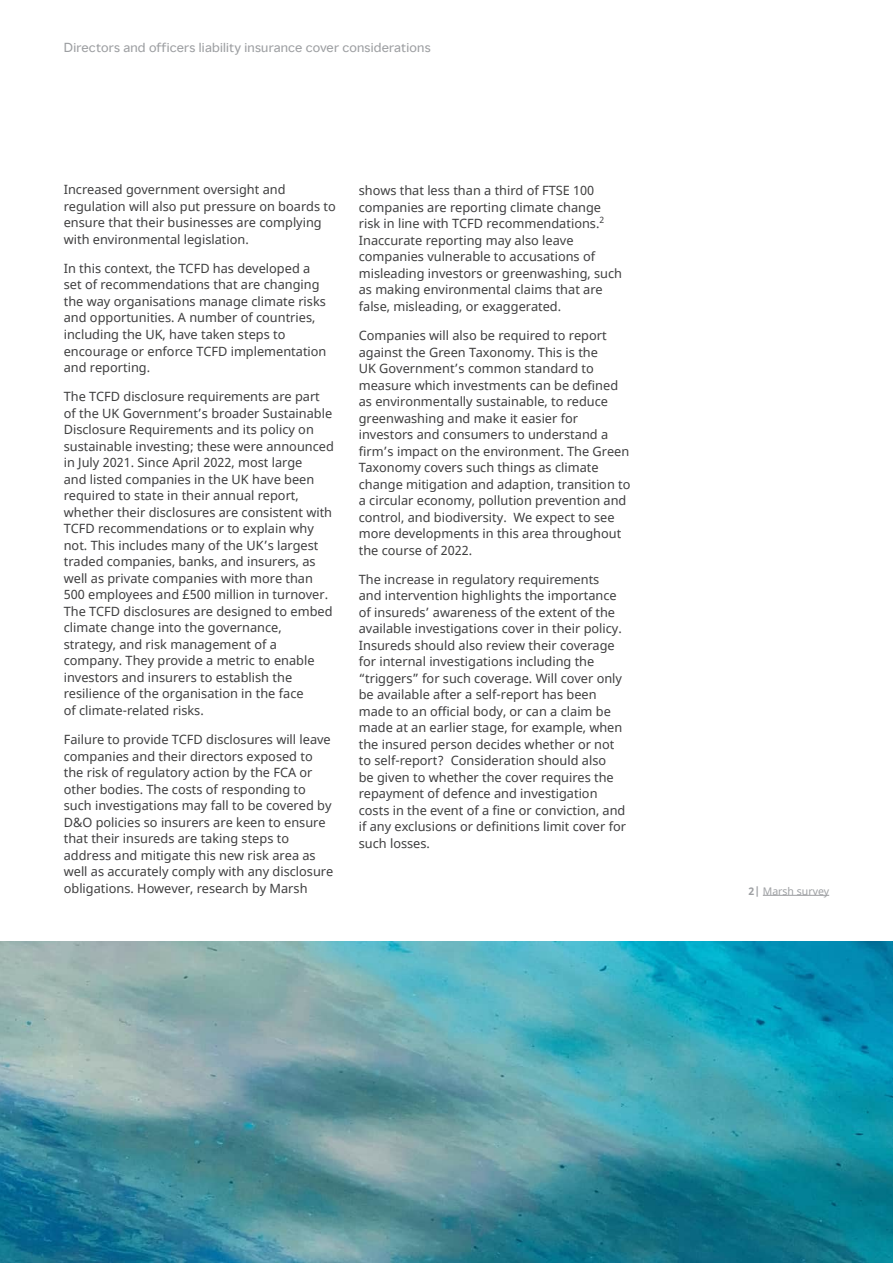
<style>
.page{position:relative;width:893px;height:1263px;background:#fff}
.page>*{position:absolute;margin:0;border:0;box-sizing:border-box;transform-origin:0 0}
.Body__8_5_11{font:12.75px/16.5px "Noto Sans";color:#3e3e3f}
.t1{font:12px "MMC Display";letter-spacing:.02em;color:#9d9fa2}
.Body_Footnote__7_8{font:10.5px "Noto Sans";color:#9d9fa2}
.s1{font-weight:700}
</style>
<div class="page">
<img style="left:0;top:942px;width:893px;height:321px">
<hr style="left:763px;top:895px;width:66px;height:1px;background:#9d9fa2">
<p class="t1" style="left:64px;top:39px;width:368px">Directors and officers liability insurance cover considerations</p>
<p class="Body__8_5_11" style="left:64px;top:182px;width:273px">Increased government oversight and regulation will also put pressure on boards to ensure that their businesses are complying with environmental legislation.</p>
<p class="Body__8_5_11" style="left:64px;top:261px;width:264px">In this context, the TCFD has developed a set of recommendations that are changing the way organisations manage climate risks and opportunities. A number of countries, including the UK, have taken steps to encourage or enforce TCFD implementation and reporting.</p>
<p class="Body__8_5_11" style="left:64px;top:389px;width:272px">The TCFD disclosure requirements are part of the UK Government’s broader Sustainable Disclosure Requirements and its policy on sustainable investing; these were announced in July 2021. Since April 2022, most large<br>and listed companies in the UK have been required to state in their annual report, whether their disclosures are consistent with TCFD recommendations or to explain why not. This includes many of the UK’s largest traded companies, banks, and insurers, as well as private companies with more than 500 employees and £500 million in turnover.<br>The TCFD disclosures are designed to embed climate change into the governance, strategy, and risk management of a company. They provide a metric to enable investors and insurers to establish the resilience of the organisation in the face<br>of climate-related risks.</p>
<p class="Body__8_5_11" style="left:64px;top:732px;width:271px">Failure to provide TCFD disclosures will leave companies and their directors exposed to the risk of regulatory action by the FCA or other bodies. The costs of responding to such investigations may fall to be covered by D&amp;O policies so insurers are keen to ensure that their insureds are taking steps to address and mitigate this new risk area as well as accurately comply with any disclosure obligations. However, research by Marsh</p>
<p class="Body__8_5_11" style="left:359px;top:183px;width:265px">shows that less than a third of FTSE 100 companies are reporting climate change risk in line with TCFD recommendations.<sup>2<br></sup>Inaccurate reporting may also leave companies vulnerable to accusations of misleading investors or greenwashing, such as making environmental claims that are false, misleading, or exaggerated.</p>
<p class="Body__8_5_11" style="left:359px;top:328px;width:273px">Companies will also be required to report against the Green Taxonomy. This is the<br>UK Government’s common standard to measure which investments can be defined as environmentally sustainable, to reduce greenwashing and make it easier for investors and consumers to understand a firm’s impact on the environment. The Green Taxonomy covers such things as climate change mitigation and adaption, transition to a circular economy, pollution prevention and control, and biodiversity. We expect to see more developments in this area throughout the course of 2022.</p>
<p class="Body__8_5_11" style="left:359px;top:571px;width:269px">The increase in regulatory requirements<br>and intervention highlights the importance of insureds’ awareness of the extent of the available investigations cover in their policy.<br>Insureds should also review their coverage for internal investigations including the “triggers” for such coverage. Will cover only be available after a self-report has been made to an official body, or can a claim be made at an earlier stage, for example, when the insured person decides whether or not to self-report? Consideration should also<br>be given to whether the cover requires the repayment of defence and investigation costs in the event of a fine or conviction, and if any exclusions or definitions limit cover for such losses.</p>
<p class="Body_Footnote__7_8" style="left:749px;top:883px;width:82px"><span class="s1">2|</span> Marsh survey</p>
</div>
